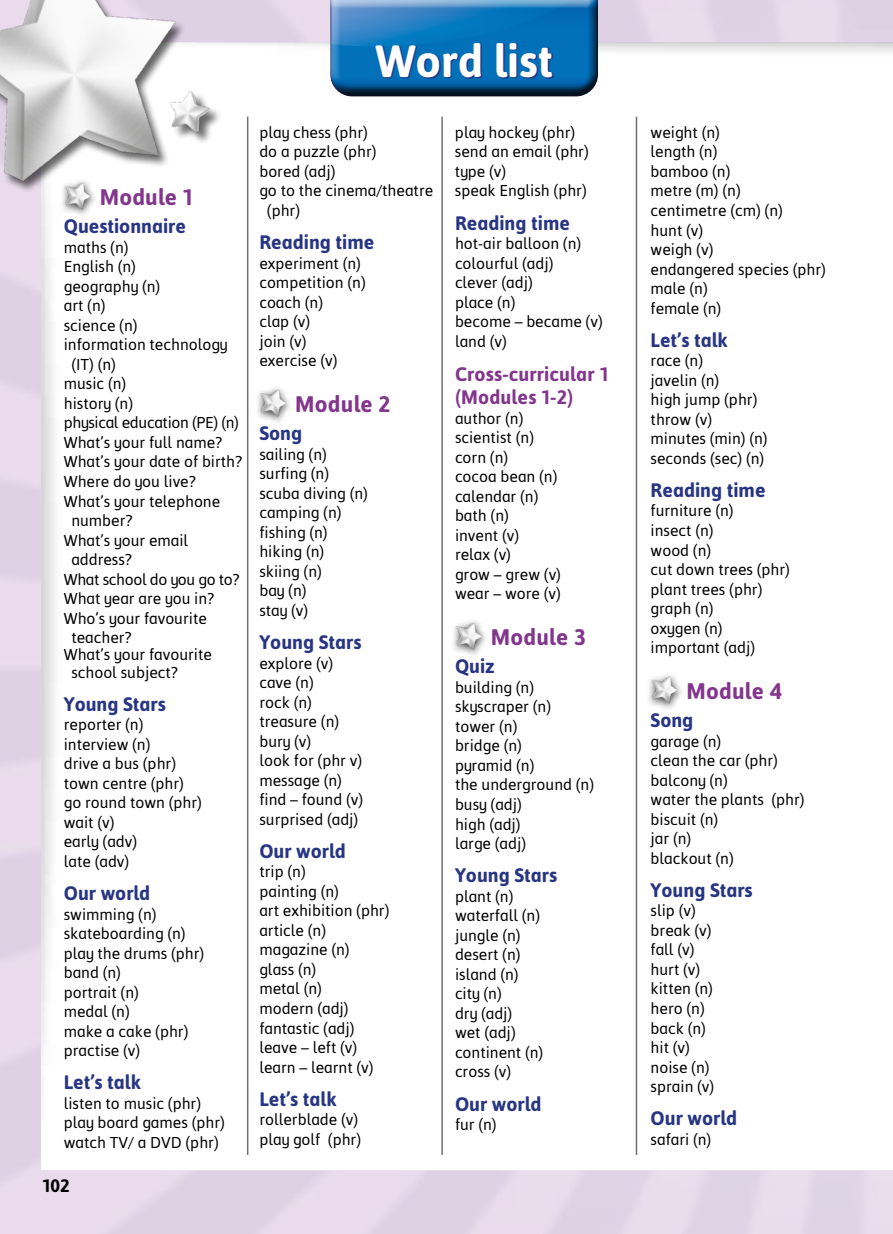
<style>
.page{position:relative;width:893px;height:1234px;background:#fff}
.page>*{position:absolute;margin:0;border:0;box-sizing:border-box;transform-origin:0 0}
.t1{font:700 45px "mm Asap";color:#fff}
.t2{font:700 22.5px "mm Asap";letter-spacing:.01em;color:#82368c}
.t3{font:700 19.5px "mm Asap";color:#283583}
.t4{font:700 19.5px/23.4px "mm Asap";letter-spacing:.01em;color:#82368c}
.t5{font:700 18px "mm Asap";color:#000}
.t6{font:15.75px/19.5px "mm Asap";color:#000}
.t7{font:15.75px "mm Asap";letter-spacing:-.02em;color:#000}
</style>
<div class="page">
<hr style="left:247px;top:117px;width:1px;height:1037px;background:#706f6f">
<hr style="left:441px;top:117px;width:2px;height:1037px;background:#706f6f">
<hr style="left:636px;top:117px;width:1px;height:1037px;background:#706f6f">
<div style="left:330px;top:0;width:268px;height:96px;background:#000;opacity:.75"></div>
<svg style="left:376px;top:43px;width:178px;height:36px;background:#1157a2"></svg>
<div style="left:171px;top:92px;width:52px;height:54px;background:#000;opacity:.6"></div>
<img style="left:190px;top:90px;width:23px;height:45px">
<div style="left:0;top:0;width:187px;height:194px;background:#000;opacity:.6"></div>
<img style="left:0;top:0;width:190px;height:188px">
<div style="left:59px;top:177px;width:40px;height:41px;background:#000;opacity:.8"></div>
<img style="left:64px;top:176px;width:30px;height:37px">
<div style="left:254px;top:384px;width:40px;height:41px;background:#000;opacity:.8"></div>
<img style="left:259px;top:384px;width:31px;height:36px">
<div style="left:450px;top:617px;width:40px;height:41px;background:#000;opacity:.8"></div>
<img style="left:455px;top:617px;width:30px;height:36px">
<div style="left:645px;top:671px;width:40px;height:40px;background:#000;opacity:.8"></div>
<img style="left:651px;top:671px;width:30px;height:35px">
<h1 class="t1" style="left:376px;top:35px;width:179px">Word list</h1>
<h2 class="t2" style="left:100px;top:184px;width:95px">Module 1</h2>
<p class="t3" style="left:64px;top:215px;width:124px">Questionnaire</p>
<p class="t6" style="left:64px;top:237px;width:66px">maths (n)</p>
<p class="t6" style="left:64px;top:257px;width:74px">English (n)</p>
<p class="t6" style="left:64px;top:276px;width:98px">geography (n)</p>
<p class="t6" style="left:64px;top:296px;width:43px">art (n)</p>
<p class="t6" style="left:64px;top:315px;width:75px">science (n)</p>
<p class="t6" style="left:64px;top:335px;width:165px">information technology</p>
<p class="t6" style="left:71px;top:354px;width:46px">(IT) (n)</p>
<p class="t6" style="left:64px;top:374px;width:64px">music (n)</p>
<p class="t6" style="left:64px;top:393px;width:71px">history (n)</p>
<p class="t7" style="left:64px;top:413px;width:177px">physical education (PE) (n)</p>
<p class="t6" style="left:64px;top:432px;width:160px">What’s your full name?</p>
<p class="t6" style="left:64px;top:452px;width:180px">What’s your date of birth?</p>
<p class="t6" style="left:64px;top:471px;width:134px">Where do you live?</p>
<p class="t6" style="left:64px;top:491px;width:158px">What’s your telephone</p>
<p class="t6" style="left:71px;top:510px;width:63px">number?</p>
<p class="t6" style="left:64px;top:530px;width:126px">What’s your email</p>
<p class="t6" style="left:71px;top:549px;width:62px">address?</p>
<p class="t7" style="left:64px;top:569px;width:177px">What school do you go to?</p>
<p class="t6" style="left:64px;top:588px;width:152px">What year are you in?</p>
<p class="t6" style="left:64px;top:608px;width:145px">Who’s your favourite</p>
<p class="t6" style="left:71px;top:627px;width:62px">teacher?</p>
<p class="t6" style="left:71px;top:646px;width:142px;line-height:17.2px;text-indent:-8px">What’s your favourite school subject?</p>
<p class="t3" style="left:64px;top:692px;width:104px">Young Stars</p>
<p class="t6" style="left:64px;top:714px;width:140px">reporter (n) interview (n)<br>drive a bus (phr) town centre (phr) go round town (phr) wait (v)<br>early (adv)<br>late (adv)</p>
<p class="t3" style="left:64px;top:881px;width:88px">Our world</p>
<p class="t6" style="left:64px;top:903px;width:142px">swimming (n) skateboarding (n) play the drums (phr) band (n)<br>portrait (n)<br>medal (n)<br>make a cake (phr) practise (v)</p>
<p class="t3" style="left:64px;top:1070px;width:79px">Let’s talk</p>
<p class="t6" style="left:64px;top:1093px;width:163px">listen to music (phr) play board games (phr) watch TV/ a DVD (phr)</p>
<p class="t5" style="left:43px;top:1174px;width:29px">102</p>
<p class="t6" style="left:259px;top:122px;width:110px">play chess (phr)</p>
<p class="t6" style="left:259px;top:142px;width:119px">do a puzzle (phr)</p>
<p class="t6" style="left:259px;top:161px;width:78px">bored (adj)</p>
<p class="t6" style="left:259px;top:181px;width:175px">go to the cinema/theatre</p>
<p class="t6" style="left:267px;top:200px;width:35px">(phr)</p>
<p class="t3" style="left:259px;top:231px;width:117px">Reading time</p>
<p class="t6" style="left:259px;top:253px;width:108px">experiment (n) competition (n) coach (n)<br>clap (v)<br>join (v) exercise (v)</p>
<h2 class="t2" style="left:295px;top:390px;width:97px">Module 2</h2>
<p class="t3" style="left:259px;top:422px;width:44px">Song</p>
<p class="t6" style="left:259px;top:444px;width:110px">sailing (n) surfing (n) scuba diving (n) camping (n) fishing (n) hiking (n) skiing (n)<br>bay (n)<br>stay (v)</p>
<p class="t3" style="left:259px;top:630px;width:104px">Young Stars</p>
<p class="t6" style="left:259px;top:653px;width:105px">explore (v) cave (n)<br>rock (n) treasure (n) bury (v)<br>look for (phr v) message (n) find – found (v) surprised (adj)</p>
<p class="t3" style="left:259px;top:839px;width:88px">Our world</p>
<p class="t6" style="left:259px;top:861px;width:132px">trip (n)<br>painting (n)<br>art exhibition (phr) article (n) magazine (n)<br>glass (n)<br>metal (n)<br>modern (adj) fantastic (adj) leave – left (v) learn – learnt (v)</p>
<p class="t3" style="left:259px;top:1087px;width:79px">Let’s talk</p>
<p class="t6" style="left:259px;top:1109px;width:103px">rollerblade (v) play golf (phr)</p>
<p class="t6" style="left:455px;top:122px;width:135px">play hockey (phr) send an email (phr) type (v)<br>speak English (phr)</p>
<p class="t3" style="left:455px;top:211px;width:117px">Reading time</p>
<p class="t6" style="left:455px;top:234px;width:149px">hot-air balloon (n) colourful (adj)<br>clever (adj)<br>place (n)<br>become – became (v) land (v)</p>
<p class="t4" style="left:455px;top:362px;width:155px">Cross-curricular 1 (Modules 1-2)</p>
<p class="t6" style="left:455px;top:408px;width:108px">author (n) scientist (n) corn (n)<br>cocoa bean (n) calendar (n) bath (n)<br>invent (v)<br>relax (v)<br>grow – grew (v) wear – wore (v)</p>
<h2 class="t2" style="left:491px;top:623px;width:97px">Module 3</h2>
<p class="t3" style="left:455px;top:655px;width:41px">Quiz</p>
<p class="t6" style="left:455px;top:677px;width:141px">building (n) skyscraper (n) tower (n)<br>bridge (n)<br>pyramid (n)<br>the underground (n) busy (adj)<br>high (adj)<br>large (adj)</p>
<p class="t3" style="left:455px;top:863px;width:104px">Young Stars</p>
<p class="t6" style="left:455px;top:886px;width:90px">plant (n) waterfall (n) jungle (n) desert (n) island (n) city (n)<br>dry (adj)<br>wet (adj) continent (n) cross (v)</p>
<p class="t3" style="left:455px;top:1091px;width:88px">Our world</p>
<p class="t6" style="left:455px;top:1114px;width:43px">fur (n)</p>
<p class="t6" style="left:651px;top:122px;width:177px">weight (n)<br>length (n)<br>bamboo (n)<br>metre (m) (n)<br>centimetre (cm) (n)<br>hunt (v)<br>weigh (v)<br>endangered species (phr) male (n)<br>female (n)</p>
<p class="t3" style="left:651px;top:328px;width:79px">Let’s talk</p>
<p class="t6" style="left:651px;top:351px;width:119px">race (n)<br>javelin (n)<br>high jump (phr) throw (v) minutes (min) (n) seconds (sec) (n)</p>
<p class="t3" style="left:651px;top:478px;width:117px">Reading time</p>
<p class="t6" style="left:651px;top:501px;width:141px">furniture (n)<br>insect (n)<br>wood (n)<br>cut down trees (phr) plant trees (phr) graph (n)<br>oxygen (n) important (adj)</p>
<h2 class="t2" style="left:686px;top:677px;width:97px">Module 4</h2>
<p class="t3" style="left:651px;top:708px;width:44px">Song</p>
<p class="t6" style="left:651px;top:731px;width:156px">garage (n)<br>clean the car (phr) balcony (n)<br>water the plants (phr) biscuit (n)<br>jar (n)<br>blackout (n)</p>
<p class="t3" style="left:651px;top:878px;width:104px">Young Stars</p>
<p class="t6" style="left:651px;top:900px;width:65px">slip (v) break (v) fall (v) hurt (v) kitten (n) hero (n) back (n) hit (v) noise (n) sprain (v)</p>
<p class="t3" style="left:651px;top:1106px;width:88px">Our world</p>
<p class="t6" style="left:651px;top:1128px;width:62px">safari (n)</p>
</div>
